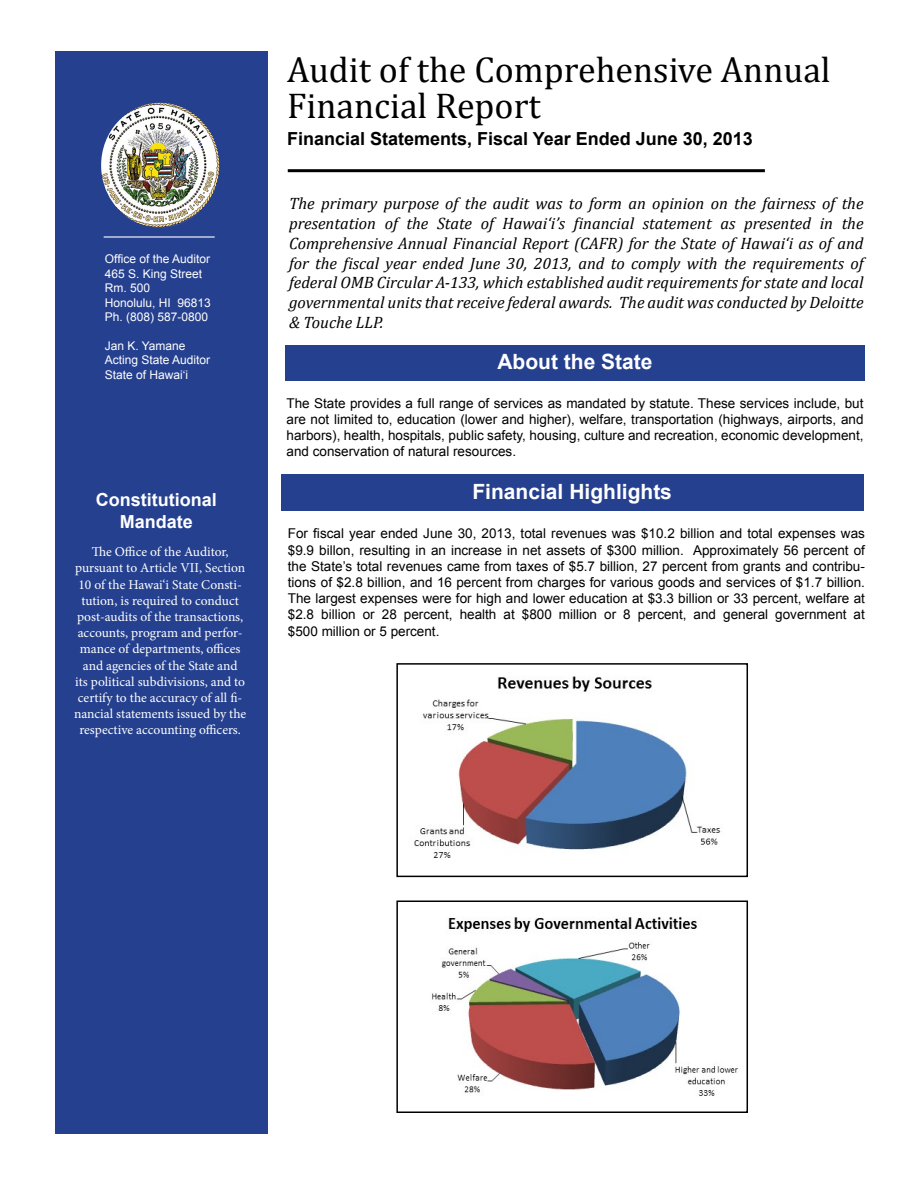
<style>
.page{position:relative;width:918px;height:1188px;background:#fff}
.page>*{position:absolute;margin:0;border:0;box-sizing:border-box;transform-origin:0 0}
.t1{font:36px/36px "Cambria";color:#000}
.t2{font:700 21px "Arial";color:#fff}
.t3{font:700 18px "Arial";color:#000}
.t4{font:700 18px/21.6px "Arial";color:#fff;text-align:center}
.t5{font:italic 16.5px/19.8px "Cambria";color:#000;text-align:justify}
.t6{font:13.5px/16.2px "Arial";color:#000;text-align:justify}
.t7{font:13.5px/16.2px "Minion Pro";color:#fff;text-align:center}
.t8{font:12px/14.4px "Arial";color:#fff}
</style>
<div class="page">
<div style="left:55px;top:51px;width:212px;height:1083px;background:#25408f"></div>
<div style="left:285px;top:345px;width:580px;height:36px;background:#25408f"></div>
<img style="left:101px;top:103px;width:118px;height:124px">
<div style="left:281px;top:475px;width:583px;height:36px;background:#25408f"></div>
<hr style="left:104px;top:236px;width:111px;height:2px;background:#fff">
<hr style="left:288px;top:169px;width:477px;height:3px;background:#000">
<img style="left:432px;top:917px;width:307px;height:179px">
<div style="left:396px;top:901px;width:352px;height:212px;border:2px solid #000"></div>
<img style="left:414px;top:676px;width:307px;height:182px">
<div style="left:396px;top:663px;width:352px;height:214px;border:2px solid #000"></div>
<p class="t8" style="left:105px;top:252px;width:108px">Office of the Auditor<br>465 S. King Street<br>Rm. 500<br>Honolulu, HI 96813<br>Ph. (808) 587-0800</p>
<p class="t8" style="left:105px;top:338px;width:107px">Jan K. Yamane<br>Acting State Auditor<br>State of Hawai‘i</p>
<h3 class="t4" style="left:96px;top:490px;width:122px">Constitutional<br>Mandate</h3>
<p class="t7" style="left:74px;top:544px;width:174px">The Office of the Auditor, pursuant to Article VII, Section<br>10 of the Hawai‘i State Consti&shy;tution, is required to conduct post-audits of the transactions, accounts, program and perfor&shy;mance of departments, offices and agencies of the State and<br>its political subdivisions, and to certify to the accuracy of all fi&shy;nancial statements issued by the respective accounting officers.</p>
<h1 class="t1" style="left:287px;top:52px;width:545px">Audit of the Comprehensive Annual<br>Financial Report</h1>
<h3 class="t3" style="left:287px;top:127px;width:467px">Financial Statements, Fiscal Year Ended June 30, 2013</h3>
<p class="t5" style="left:289px;top:193px;width:576px">The primary purpose of the audit was to form an opinion on the fairness of the presentation of the State of Hawai‘i’s financial statement as presented in the Comprehensive Annual Financial Report (CAFR) for the State of Hawai‘i as of and for the fiscal year ended June 30, 2013, and to comply with the requirements of federal OMB Circular A-133, which established audit requirements for state and local governmental units that receive federal awards. The audit was conducted by Deloitte &amp; Touche LLP.</p>
<h2 class="t2" style="left:497px;top:348px;width:157px">About the State</h2>
<p class="t6" style="left:286px;top:395px;width:579px">The State provides a full range of services as mandated by statute. These services include, but are not limited to, education (lower and higher), welfare, transportation (highways, airports, and harbors), health, hospitals, public safety, housing, culture and recreation, economic development, and conservation of natural resources.</p>
<h2 class="t2" style="left:472px;top:478px;width:201px">Financial Highlights</h2>
<p class="t6" style="left:288px;top:526px;width:579px">For fiscal year ended June 30, 2013, total revenues was $10.2 billion and total expenses was $9.9 billon, resulting in an increase in net assets of $300 million. Approximately 56 percent of the State’s total revenues came from taxes of $5.7 billion, 27 percent from grants and contribu&shy;tions of $2.8 billion, and 16 percent from charges for various goods and services of $1.7 billion.<br>The largest expenses were for high and lower education at $3.3 billion or 33 percent, welfare at $2.8 billion or 28 percent, health at $800 million or 8 percent, and general government at $500 million or 5 percent.</p>
</div>
